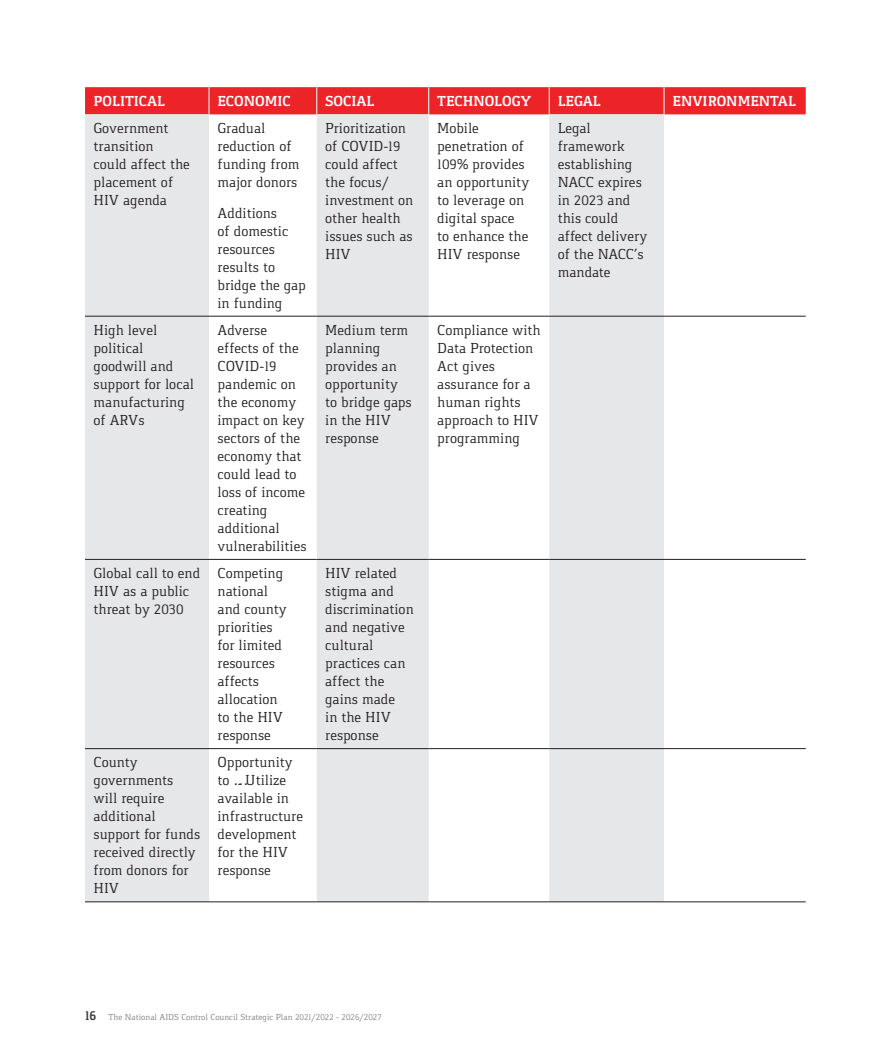
<style>
.page{position:relative;width:893px;height:1063px;background:#fff}
.page>*{position:absolute;margin:0;border:0;box-sizing:border-box;transform-origin:0 0}
.Table_text{font:15px/18px "Gaspar";color:#231f20}
.Table_text-2{font:700 15px "Gaspar";color:#fff}
.t1{font:700 13.5px "Gaspar";color:#3e3e3f}
.t2{font:9px "Gaspar";color:#808285}
</style>
<div class="page">
<svg style="left:85px;top:114px;width:579px;height:788px;fill:#e6e7e9"></svg>
<hr style="left:85px;top:316px;width:124px;height:1px;background:#231f20">
<hr style="left:209px;top:316px;width:108px;height:1px;background:#231f20">
<hr style="left:317px;top:316px;width:112px;height:1px;background:#231f20">
<hr style="left:429px;top:316px;width:120px;height:1px;background:#231f20">
<hr style="left:549px;top:316px;width:115px;height:1px;background:#231f20">
<hr style="left:664px;top:316px;width:142px;height:1px;background:#231f20">
<hr style="left:85px;top:559px;width:124px;height:1px;background:#231f20">
<hr style="left:209px;top:559px;width:108px;height:1px;background:#231f20">
<hr style="left:317px;top:559px;width:112px;height:1px;background:#231f20">
<hr style="left:429px;top:559px;width:120px;height:1px;background:#231f20">
<hr style="left:549px;top:559px;width:115px;height:1px;background:#231f20">
<hr style="left:664px;top:559px;width:142px;height:1px;background:#231f20">
<hr style="left:85px;top:748px;width:124px;height:1px;background:#231f20">
<hr style="left:209px;top:748px;width:108px;height:1px;background:#231f20">
<hr style="left:317px;top:748px;width:112px;height:1px;background:#231f20">
<hr style="left:429px;top:748px;width:120px;height:1px;background:#231f20">
<hr style="left:549px;top:748px;width:115px;height:1px;background:#231f20">
<hr style="left:664px;top:748px;width:142px;height:1px;background:#231f20">
<hr style="left:85px;top:902px;width:124px;height:1px;background:#231f20">
<hr style="left:209px;top:902px;width:108px;height:1px;background:#231f20">
<hr style="left:317px;top:902px;width:112px;height:1px;background:#231f20">
<hr style="left:429px;top:902px;width:120px;height:1px;background:#231f20">
<hr style="left:549px;top:902px;width:115px;height:1px;background:#231f20">
<hr style="left:664px;top:902px;width:142px;height:1px;background:#231f20">
<div style="left:85px;top:87px;width:721px;height:27px;background:#ec2327"></div>
<p class="Table_text-2" style="left:94px;top:92px;width:73px">POLITICAL</p>
<p class="Table_text-2" style="left:218px;top:92px;width:75px">ECONOMIC</p>
<p class="Table_text-2" style="left:325px;top:92px;width:51px">SOCIAL</p>
<p class="Table_text-2" style="left:437px;top:92px;width:96px">TECHNOLOGY</p>
<p class="Table_text-2" style="left:558px;top:92px;width:44px">LEGAL</p>
<p class="Table_text-2" style="left:672px;top:92px;width:125px">ENVIRONMENTAL</p>
<p class="Table_text" style="left:94px;top:119px;width:98px">Government transition could affect the placement of<br>HIV agenda</p>
<p class="Table_text" style="left:218px;top:119px;width:83px">Gradual reduction of funding from major donors</p>
<p class="Table_text" style="left:218px;top:204px;width:90px">Additions<br>of domestic resources results to bridge the gap in funding</p>
<p class="Table_text" style="left:325px;top:119px;width:90px">Prioritization of COVID-19 could affect the focus/ investment on other health issues such as<br>HIV</p>
<p class="Table_text" style="left:437px;top:119px;width:94px">Mobile penetration of<br>109% provides an opportunity to leverage on digital space to enhance the<br>HIV response</p>
<p class="Table_text" style="left:558px;top:119px;width:91px">Legal framework establishing<br>NACC expires in 2023 and this could affect delivery of the NACC’s mandate</p>
<p class="Table_text" style="left:94px;top:321px;width:102px">High level political goodwill and support for local manufacturing of ARVs</p>
<p class="Table_text" style="left:218px;top:321px;width:91px">Adverse effects of the<br>COVID-19 pandemic on the economy impact on key sectors of the economy that could lead to loss of income creating additional vulnerabilities</p>
<p class="Table_text" style="left:325px;top:321px;width:88px">Medium term planning provides an opportunity to bridge gaps in the HIV response</p>
<p class="Table_text" style="left:437px;top:321px;width:105px">Compliance with<br>Data Protection<br>Act gives assurance for a human rights approach to HIV programming</p>
<p class="Table_text" style="left:94px;top:564px;width:108px">Global call to end<br>HIV as a public threat by 2030</p>
<p class="Table_text" style="left:218px;top:564px;width:71px">Competing national and county priorities for limited resources affects allocation to the HIV response</p>
<p class="Table_text" style="left:325px;top:564px;width:90px">HIV related stigma and discrimination and negative cultural practices can affect the gains made<br>in the HIV response</p>
<p class="Table_text" style="left:94px;top:753px;width:108px">County governments will require additional support for funds received directly from donors for<br>HIV</p>
<p class="Table_text" style="left:218px;top:753px;width:87px">Opportunity to …. Utilize available in infrastructure development for the HIV response</p>
<p class="t1" style="left:85px;top:1008px;width:13px">16</p>
<p class="t2" style="left:109px;top:1012px;width:275px">The National AIDS Control Council Strategic Plan 2021/2022 – 2026/2027</p>
</div>
